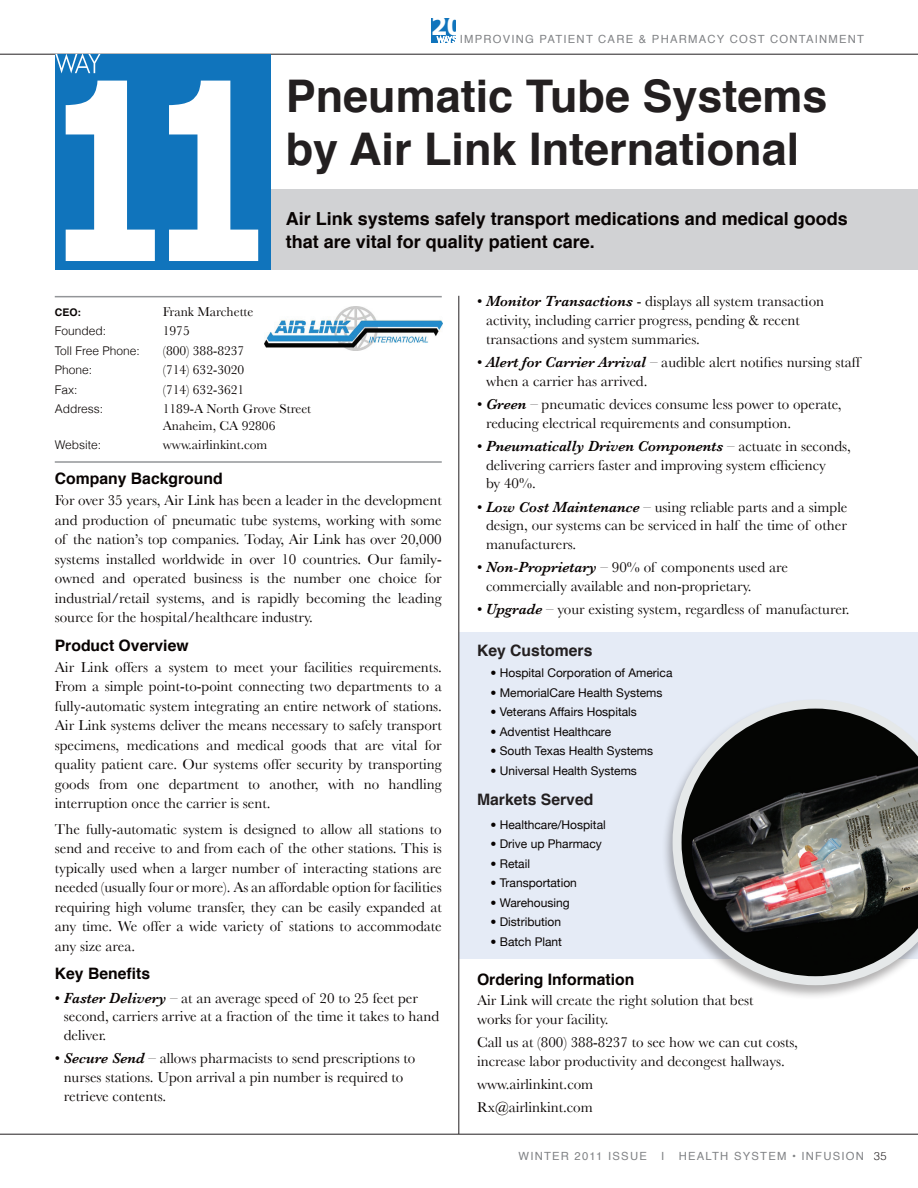
<style>
.page{position:relative;width:918px;height:1188px;background:#fff}
.page>*{position:absolute;margin:0;border:0;box-sizing:border-box;transform-origin:0 0}
.t1{font:700 45px/52.5px "Helvetica";color:#231f20}
.t2{font:700 25.2px "Tahoma";color:#fff}
.t3{font:700 18px/22.5px "Helvetica";color:#080302}
.t4{font:700 15.75px "Helvetica";color:#080302}
.t5{font:700 15.75px "Helvetica";color:#231f20}
.t6{font:15px/19.5px "Baskerville";color:#080302}
.t7{font:13.5px/16.5px "Baskerville";color:#080302}
.t8{font:12px "Helvetica Neue";color:#080302}
.t9{font:300 12px "Helvetica";color:#080302}
.t10{font:11.25px "Helvetica";letter-spacing:.11em;color:#808285}
.t11{font:700 10.5px "Helvetica";color:#080302}
.s1{font-family:"Sans Serif";font-size:8.85px;color:#fff}
.s2{font-weight:600;font-style:italic}
.s3{font-weight:300;color:#231f20}
</style>
<div class="page">
<hr style="left:0;top:1134px;width:918px;height:1px;background:#231f20">
<div style="left:431px;top:18px;width:25px;height:25px;background:#1074bc"></div>
<svg style="left:437px;top:35px;width:19px;height:8px"></svg>
<hr style="left:0;top:54px;width:918px;height:1px;background:#231f20">
<div style="left:459px;top:632px;width:459px;height:326px;background:#e5ebf6"></div>
<div style="left:55px;top:189px;width:863px;height:81px;background:#d1d2d4"></div>
<hr style="left:55px;top:296px;width:387px;height:1px;background:#939598">
<hr style="left:55px;top:461px;width:387px;height:2px;background:#939598">
<div style="left:55px;top:54px;width:216px;height:216px;background:#1074bc"></div>
<svg style="left:66px;top:81px;width:89px;height:180px"></svg>
<svg style="left:169px;top:81px;width:89px;height:180px"></svg>
<svg style="left:55px;top:53px;width:46px;height:20px"></svg>
<img style="left:264px;top:307px;width:178px;height:44px">
<hr style="left:459px;top:296px;width:1px;height:838px;background:#231f20">
<div style="left:661px;top:698px;width:257px;height:302px;background:#231f20;opacity:.35"></div>
<svg style="left:673px;top:700px;width:245px;height:285px"></svg>
<h2 class="t2" style="left:431px;top:10px;width:34px">20</h2>
<p class="t10" style="left:437px;top:30px;width:429px"><span class="s1">WAYS</span> IMPROVING PATIENT CARE &amp; PHARMACY COST CONTAINMENT</p>
<h1 class="t1" style="left:286px;top:71px;width:543px">Pneumatic Tube Systems by Air Link International</h1>
<p class="t3" style="left:286px;top:208px;width:564px">Air Link systems safely transport medications and medical goods that are vital for quality patient care.</p>
<p class="t11" style="left:55px;top:304px;width:28px">CEO:</p>
<p class="t7" style="left:163px;top:303px;width:92px">Frank Marchette</p>
<p class="t9" style="left:55px;top:324px;width:53px">Founded:</p>
<p class="t7" style="left:163px;top:323px;width:28px">1975</p>
<p class="t9" style="left:55px;top:343px;width:87px">Toll Free Phone:</p>
<p class="t7" style="left:163px;top:342px;width:83px">(800) 388-8237</p>
<p class="t9" style="left:55px;top:363px;width:39px">Phone:</p>
<p class="t7" style="left:163px;top:362px;width:83px">(714) 632-3020</p>
<p class="t9" style="left:55px;top:382px;width:24px">Fax:</p>
<p class="t7" style="left:163px;top:381px;width:83px">(714) 632-3621</p>
<p class="t9" style="left:55px;top:402px;width:50px">Address:</p>
<p class="t7" style="left:163px;top:401px;width:150px">1189-A North Grove Street<br>Anaheim, CA 92806</p>
<p class="t9" style="left:55px;top:438px;width:48px">Website:</p>
<p class="t7" style="left:163px;top:437px;width:106px">www.airlinkint.com</p>
<p class="t4" style="left:55px;top:466px;width:170px">Company Background</p>
<p class="t6" style="left:55px;top:491px;width:389px;text-align:justify">For over 35 years, Air Link has been a leader in the development and production of pneumatic tube systems, working with some of the nation’s top companies. Today, Air Link has over 20,000 systems installed worldwide in over 10 countries. Our family&shy;owned and operated business is the number one choice for industrial/retail systems, and is rapidly becoming the leading source for the hospital/healthcare industry.</p>
<p class="t4" style="left:55px;top:633px;width:135px">Product Overview</p>
<p class="t6" style="left:55px;top:657px;width:389px;text-align:justify">Air Link offers a system to meet your facilities requirements.<br>From a simple point-to-point connecting two departments to a fully-automatic system integrating an entire network of stations.<br>Air Link systems deliver the means necessary to safely transport specimens, medications and medical goods that are vital for quality patient care. Our systems offer security by transporting goods from one department to another, with no handling interruption once the carrier is sent.</p>
<p class="t6" style="left:55px;top:819px;width:388px;text-align:justify">The fully-automatic system is designed to allow all stations to send and receive to and from each of the other stations. This is typically used when a larger number of interacting stations are needed (usually four or more). As an affordable option for facilities requiring high volume transfer, they can be easily expanded at any time. We offer a wide variety of stations to accommodate any size area.</p>
<p class="t4" style="left:55px;top:961px;width:97px">Key Benefits</p>
<p class="t6" style="left:64px;top:988px;width:377px;line-height:18.8px;text-indent:-9px">• <span class="s2">Faster Delivery</span> – at an average speed of 20 to 25 feet per second, carriers arrive at a fraction of the time it takes to hand deliver.</p>
<p class="t6" style="left:64px;top:1049px;width:353px;line-height:18.8px;text-indent:-9px">• <span class="s2">Secure Send</span> – allows pharmacists to send prescriptions to nurses stations. Upon arrival a pin number is required to retrieve contents.</p>
<p class="t6" style="left:486px;top:292px;width:340px;line-height:18.8px;text-indent:-9px">• <span class="s2">Monitor Transactions</span> - displays all system transaction activity, including carrier progress, pending &amp; recent transactions and system summaries.</p>
<p class="t6" style="left:486px;top:352px;width:376px;line-height:18.8px;text-indent:-9px">• <span class="s2">Alert for Carrier Arrival</span> – audible alert notifies nursing staff when a carrier has arrived.</p>
<p class="t6" style="left:486px;top:394px;width:357px;line-height:18.8px;text-indent:-9px">• <span class="s2">Green</span> – pneumatic devices consume less power to operate, reducing electrical requirements and consumption.</p>
<p class="t6" style="left:486px;top:436px;width:366px;line-height:18.8px;text-indent:-9px">• <span class="s2">Pneumatically Driven Components</span> – actuate in seconds, delivering carriers faster and improving system efficiency<br>by 40%.</p>
<p class="t6" style="left:486px;top:497px;width:363px;line-height:18.8px;text-align:justify;text-indent:-9px">• <span class="s2">Low Cost Maintenance</span> – using reliable parts and a simple design, our systems can be serviced in half the time of other manufacturers.</p>
<p class="t6" style="left:486px;top:558px;width:303px;line-height:18.8px;text-indent:-9px">• <span class="s2">Non-Proprietary</span> – 90% of components used are commercially available and non-proprietary.</p>
<p class="t6" style="left:477px;top:600px;width:374px">• <span class="s2">Upgrade</span> – your existing system, regardless of manufacturer.</p>
<p class="t5" style="left:477px;top:638px;width:117px">Key Customers</p>
<p class="t8" style="left:490px;top:666px;width:184px">• Hospital Corporation of America</p>
<p class="t8" style="left:490px;top:685px;width:174px">• MemorialCare Health Systems</p>
<p class="t8" style="left:490px;top:705px;width:148px">• Veterans Affairs Hospitals</p>
<p class="t8" style="left:490px;top:724px;width:122px">• Adventist Healthcare</p>
<p class="t8" style="left:490px;top:744px;width:164px">• South Texas Health Systems</p>
<p class="t8" style="left:490px;top:763px;width:148px">• Universal Health Systems</p>
<p class="t5" style="left:477px;top:787px;width:118px">Markets Served</p>
<p class="t8" style="left:490px;top:817px;width:117px">• Healthcare/Hospital</p>
<p class="t8" style="left:490px;top:837px;width:113px">• Drive up Pharmacy</p>
<p class="t8" style="left:490px;top:856px;width:41px">• Retail</p>
<p class="t8" style="left:490px;top:876px;width:88px">• Transportation</p>
<p class="t8" style="left:490px;top:895px;width:81px">• Warehousing</p>
<p class="t8" style="left:490px;top:915px;width:72px">• Distribution</p>
<p class="t8" style="left:490px;top:934px;width:73px">• Batch Plant</p>
<p class="t4" style="left:477px;top:967px;width:159px">Ordering Information</p>
<p class="t6" style="left:477px;top:991px;width:278px;line-height:18.8px">Air Link will create the right solution that best works for your facility.</p>
<p class="t6" style="left:477px;top:1033px;width:323px;line-height:18.8px">Call us at (800) 388-8237 to see how we can cut costs, increase labor productivity and decongest hallways.</p>
<p class="t6" style="left:477px;top:1072px;width:118px;line-height:23.2px">www.airlinkint.com<br>Rx@airlinkint.com</p>
<p class="t10" style="left:519px;top:1148px;width:130px">WINTER 2011 ISSUE</p>
<p class="t10" style="left:661px;top:1148px;width:3px">I</p>
<p class="t10" style="left:679px;top:1148px;width:209px">HEALTH SYSTEM • INFUSION <span class="s3">35</span></p>
</div>
